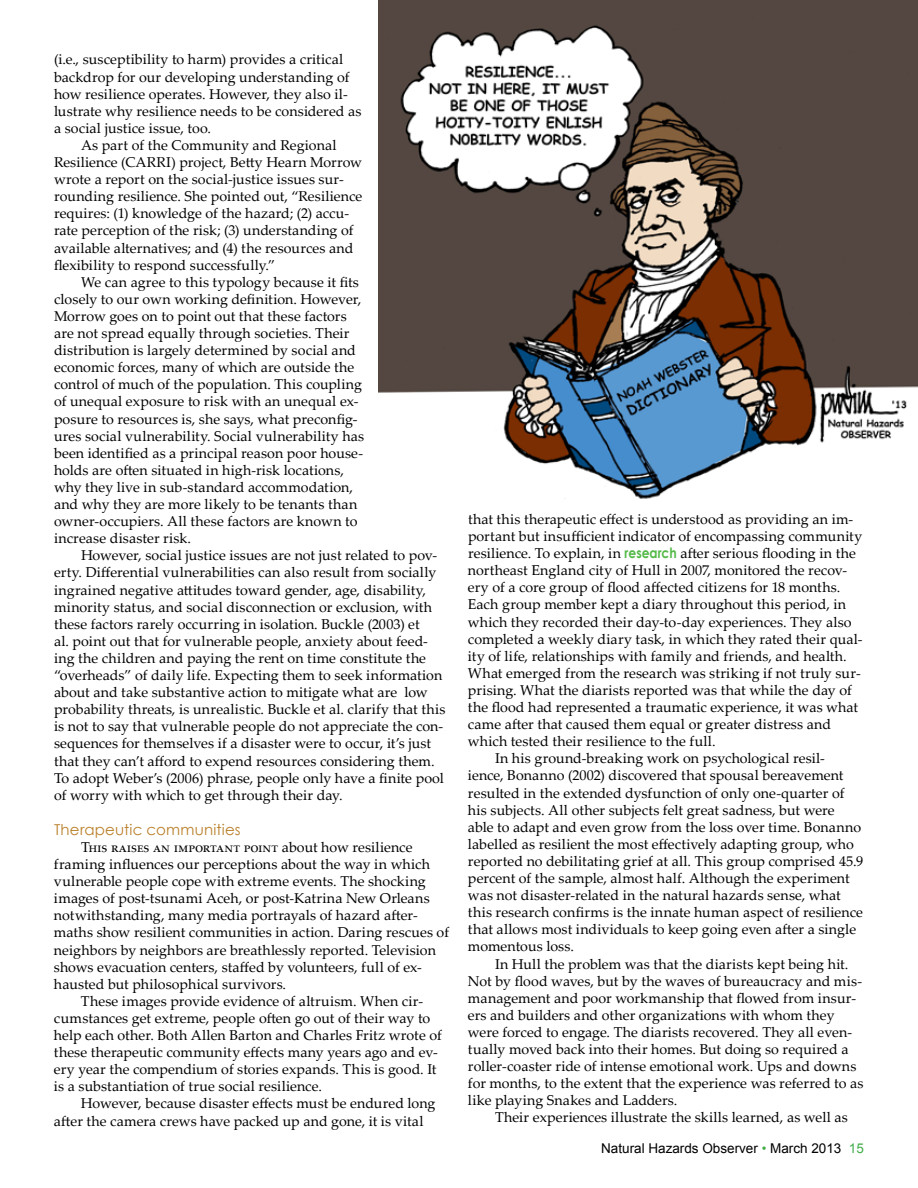
<style>
.page{position:relative;width:918px;height:1188px;background:#fff}
.page>*{position:absolute;margin:0;border:0;box-sizing:border-box;transform-origin:0 0}
.t1{font:15px "Century Gothic";letter-spacing:.015em;color:#ba802b}
.t2{font:14.25px "Palatino Linotype";letter-spacing:.005em;color:#000}
.t3{font:13.5px "Arial";color:#000}
.s1{font-family:"Century Gothic";font-weight:700;color:#54b948}
.s2{color:#41ad49}
</style>
<div class="page">
<img style="left:378px;top:0;width:540px;height:499px">
<p class="t2" style="left:54px;top:49px;width:291px">(i.e., susceptibility to harm) provides a critical</p>
<p class="t2" style="left:54px;top:67px;width:297px">backdrop for our developing understanding of</p>
<p class="t2" style="left:54px;top:84px;width:295px">how resilience operates. However, they also il-</p>
<p class="t2" style="left:54px;top:101px;width:309px">lustrate why resilience needs to be considered as</p>
<p class="t2" style="left:54px;top:118px;width:159px">a social justice issue, too.</p>
<p class="t2" style="left:81px;top:135px;width:257px">As part of the Community and Regional</p>
<p class="t2" style="left:54px;top:152px;width:310px">Resilience (CARRI) project, Betty Hearn Morrow</p>
<p class="t2" style="left:54px;top:169px;width:292px">wrote a report on the social-justice issues sur-</p>
<p class="t2" style="left:54px;top:186px;width:310px">rounding resilience. She pointed out, “Resilience</p>
<p class="t2" style="left:54px;top:203px;width:297px">requires: (1) knowledge of the hazard; (2) accu-</p>
<p class="t2" style="left:54px;top:220px;width:301px">rate perception of the risk; (3) understanding of</p>
<p class="t2" style="left:54px;top:238px;width:301px">available alternatives; and (4) the resources and</p>
<p class="t2" style="left:54px;top:255px;width:223px">flexibility to respond successfully.”</p>
<p class="t2" style="left:81px;top:272px;width:279px">We can agree to this typology because it fits</p>
<p class="t2" style="left:54px;top:289px;width:309px">closely to our own working definition. However,</p>
<p class="t2" style="left:54px;top:306px;width:294px">Morrow goes on to point out that these factors</p>
<p class="t2" style="left:54px;top:323px;width:297px">are not spread equally through societies. Their</p>
<p class="t2" style="left:54px;top:340px;width:304px">distribution is largely determined by social and</p>
<p class="t2" style="left:54px;top:357px;width:302px">economic forces, many of which are outside the</p>
<p class="t2" style="left:54px;top:374px;width:310px">control of much of the population. This coupling</p>
<p class="t2" style="left:54px;top:391px;width:306px">of unequal exposure to risk with an unequal ex-</p>
<p class="t2" style="left:54px;top:409px;width:305px">posure to resources is, she says, what preconfig-</p>
<p class="t2" style="left:54px;top:426px;width:312px">ures social vulnerability. Social vulnerability has</p>
<p class="t2" style="left:54px;top:443px;width:311px">been identified as a principal reason poor house-</p>
<p class="t2" style="left:54px;top:460px;width:291px">holds are often situated in high-risk locations,</p>
<p class="t2" style="left:54px;top:477px;width:301px">why they live in sub-standard accommodation,</p>
<p class="t2" style="left:54px;top:494px;width:305px">and why they are more likely to be tenants than</p>
<p class="t2" style="left:54px;top:511px;width:305px">owner-occupiers. All these factors are known to</p>
<p class="t2" style="left:54px;top:528px;width:138px">increase disaster risk.</p>
<p class="t2" style="left:81px;top:545px;width:358px">However, social justice issues are not just related to pov-</p>
<p class="t2" style="left:54px;top:562px;width:384px">erty. Differential vulnerabilities can also result from socially</p>
<p class="t2" style="left:54px;top:580px;width:374px">ingrained negative attitudes toward gender, age, disability,</p>
<p class="t2" style="left:54px;top:597px;width:380px">minority status, and social disconnection or exclusion, with</p>
<p class="t2" style="left:54px;top:614px;width:367px">these factors rarely occurring in isolation. Buckle (2003) et</p>
<p class="t2" style="left:54px;top:631px;width:376px">al. point out that for vulnerable people, anxiety about feed-</p>
<p class="t2" style="left:54px;top:648px;width:374px">ing the children and paying the rent on time constitute the</p>
<p class="t2" style="left:54px;top:665px;width:390px">“overheads” of daily life. Expecting them to seek information</p>
<p class="t2" style="left:54px;top:682px;width:375px">about and take substantive action to mitigate what are low</p>
<p class="t2" style="left:54px;top:699px;width:393px">probability threats, is unrealistic. Buckle et al. clarify that this</p>
<p class="t2" style="left:54px;top:716px;width:391px">is not to say that vulnerable people do not appreciate the con-</p>
<p class="t2" style="left:54px;top:733px;width:379px">sequences for themselves if a disaster were to occur, it’s just</p>
<p class="t2" style="left:54px;top:751px;width:382px">that they can’t afford to expend resources considering them.</p>
<p class="t2" style="left:54px;top:768px;width:392px">To adopt Weber’s (2006) phrase, people only have a finite pool</p>
<p class="t2" style="left:54px;top:785px;width:290px">of worry with which to get through their day.</p>
<p class="t1" style="left:54px;top:819px;width:188px">Therapeutic communities</p>
<p class="t2" style="left:81px;top:837px;width:333px">This raises an important point about how resilience</p>
<p class="t2" style="left:54px;top:854px;width:378px">framing influences our perceptions about the way in which</p>
<p class="t2" style="left:54px;top:871px;width:373px">vulnerable people cope with extreme events. The shocking</p>
<p class="t2" style="left:54px;top:888px;width:377px">images of post-tsunami Aceh, or post-Katrina New Orleans</p>
<p class="t2" style="left:54px;top:905px;width:365px">notwithstanding, many media portrayals of hazard after-</p>
<p class="t2" style="left:54px;top:922px;width:397px">maths show resilient communities in action. Daring rescues of</p>
<p class="t2" style="left:54px;top:940px;width:383px">neighbors by neighbors are breathlessly reported. Television</p>
<p class="t2" style="left:54px;top:957px;width:369px">shows evacuation centers, staffed by volunteers, full of ex-</p>
<p class="t2" style="left:54px;top:974px;width:234px">hausted but philosophical survivors.</p>
<p class="t2" style="left:81px;top:991px;width:344px">These images provide evidence of altruism. When cir-</p>
<p class="t2" style="left:54px;top:1008px;width:378px">cumstances get extreme, people often go out of their way to</p>
<p class="t2" style="left:54px;top:1025px;width:389px">help each other. Both Allen Barton and Charles Fritz wrote of</p>
<p class="t2" style="left:54px;top:1042px;width:385px">these therapeutic community effects many years ago and ev-</p>
<p class="t2" style="left:54px;top:1059px;width:384px">ery year the compendium of stories expands. This is good. It</p>
<p class="t2" style="left:54px;top:1076px;width:269px">is a substantiation of true social resilience.</p>
<p class="t2" style="left:81px;top:1093px;width:356px">However, because disaster effects must be endured long</p>
<p class="t2" style="left:54px;top:1111px;width:371px">after the camera crews have packed up and gone, it is vital</p>
<p class="t2" style="left:468px;top:509px;width:387px">that this therapeutic effect is understood as providing an im-</p>
<p class="t2" style="left:468px;top:526px;width:396px">portant but insufficient indicator of encompassing community</p>
<p class="t2" style="left:468px;top:543px;width:389px">resilience. To explain, in <span class="s1">research</span> after serious flooding in the</p>
<p class="t2" style="left:468px;top:560px;width:381px">northeast England city of Hull in 2007, monitored the recov-</p>
<p class="t2" style="left:468px;top:577px;width:374px">ery of a core group of flood affected citizens for 18 months.</p>
<p class="t2" style="left:468px;top:594px;width:380px">Each group member kept a diary throughout this period, in</p>
<p class="t2" style="left:468px;top:612px;width:385px">which they recorded their day-to-day experiences. They also</p>
<p class="t2" style="left:468px;top:629px;width:396px">completed a weekly diary task, in which they rated their qual-</p>
<p class="t2" style="left:468px;top:646px;width:380px">ity of life, relationships with family and friends, and health.</p>
<p class="t2" style="left:468px;top:663px;width:394px">What emerged from the research was striking if not truly sur-</p>
<p class="t2" style="left:468px;top:680px;width:385px">prising. What the diarists reported was that while the day of</p>
<p class="t2" style="left:468px;top:697px;width:392px">the flood had represented a traumatic experience, it was what</p>
<p class="t2" style="left:468px;top:714px;width:365px">came after that caused them equal or greater distress and</p>
<p class="t2" style="left:468px;top:731px;width:249px">which tested their resilience to the full.</p>
<p class="t2" style="left:495px;top:748px;width:332px">In his ground-breaking work on psychological resil-</p>
<p class="t2" style="left:468px;top:765px;width:377px">ience, Bonanno (2002) discovered that spousal bereavement</p>
<p class="t2" style="left:468px;top:783px;width:378px">resulted in the extended dysfunction of only one-quarter of</p>
<p class="t2" style="left:468px;top:800px;width:368px">his subjects. All other subjects felt great sadness, but were</p>
<p class="t2" style="left:468px;top:817px;width:395px">able to adapt and even grow from the loss over time. Bonanno</p>
<p class="t2" style="left:468px;top:834px;width:387px">labelled as resilient the most effectively adapting group, who</p>
<p class="t2" style="left:468px;top:851px;width:397px">reported no debilitating grief at all. This group comprised 45.9</p>
<p class="t2" style="left:468px;top:868px;width:383px">percent of the sample, almost half. Although the experiment</p>
<p class="t2" style="left:468px;top:885px;width:374px">was not disaster-related in the natural hazards sense, what</p>
<p class="t2" style="left:468px;top:902px;width:397px">this research confirms is the innate human aspect of resilience</p>
<p class="t2" style="left:468px;top:919px;width:390px">that allows most individuals to keep going even after a single</p>
<p class="t2" style="left:468px;top:936px;width:108px">momentous loss.</p>
<p class="t2" style="left:495px;top:954px;width:355px">In Hull the problem was that the diarists kept being hit.</p>
<p class="t2" style="left:468px;top:971px;width:396px">Not by flood waves, but by the waves of bureaucracy and mis-</p>
<p class="t2" style="left:468px;top:988px;width:390px">management and poor workmanship that flowed from insur-</p>
<p class="t2" style="left:468px;top:1005px;width:368px">ers and builders and other organizations with whom they</p>
<p class="t2" style="left:468px;top:1022px;width:386px">were forced to engage. The diarists recovered. They all even-</p>
<p class="t2" style="left:468px;top:1039px;width:382px">tually moved back into their homes. But doing so required a</p>
<p class="t2" style="left:468px;top:1056px;width:390px">roller-coaster ride of intense emotional work. Ups and downs</p>
<p class="t2" style="left:468px;top:1073px;width:397px">for months, to the extent that the experience was referred to as</p>
<p class="t2" style="left:468px;top:1090px;width:211px">like playing Snakes and Ladders.</p>
<p class="t2" style="left:495px;top:1107px;width:354px">Their experiences illustrate the skills learned, as well as</p>
<p class="t3" style="left:601px;top:1139px;width:264px">Natural Hazards Observer <span class="s2">•</span> March 2013 <span class="s2">15</span></p>
</div>
